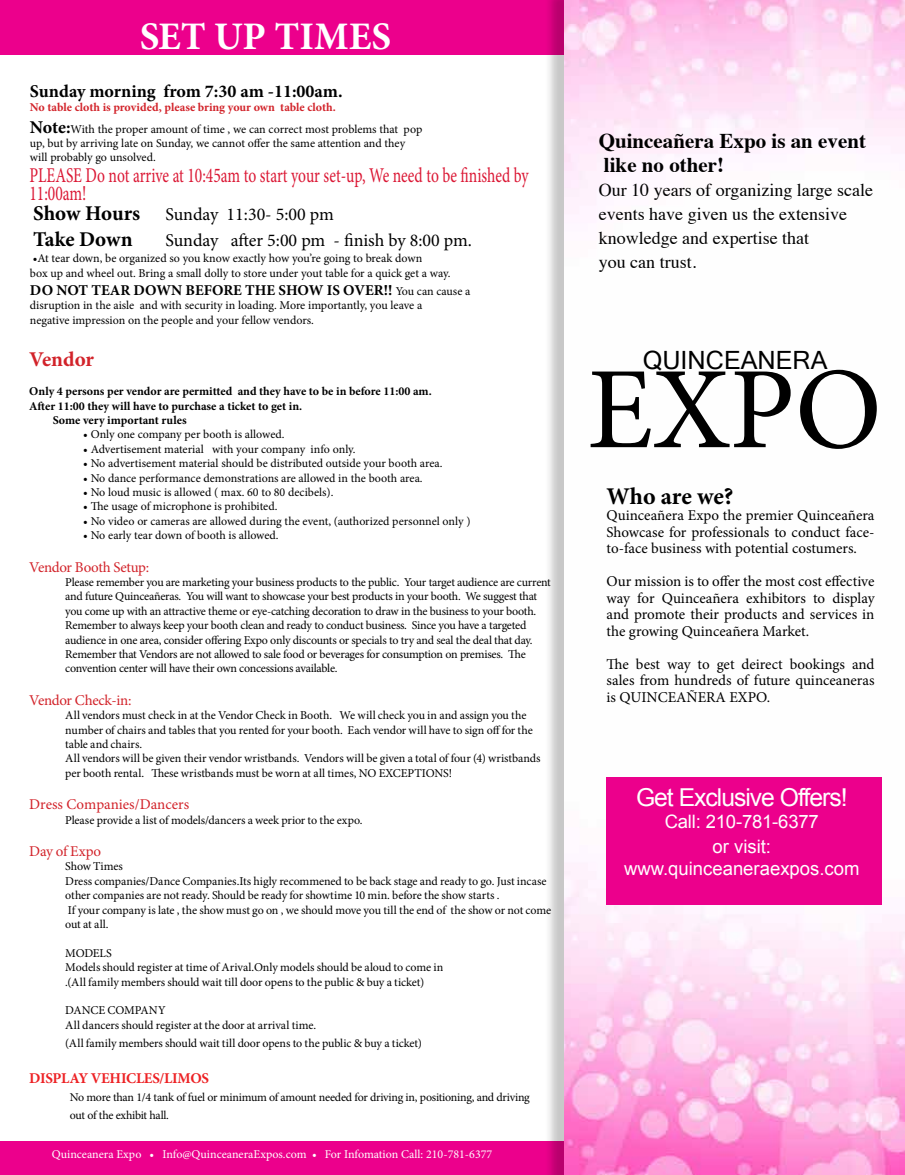
<style>
.page{position:relative;width:905px;height:1175px;background:#fff}
.page>*{position:absolute;margin:0;border:0;box-sizing:border-box;transform-origin:0 0}
.t1{font:116.25px "Minion Pro";color:#000}
.t2{font:700 39px "Minion Pro";color:#fff}
.t3{font:25.2px "Microsoft Sans Serif";color:#000}
.t4{font:24.6px "Arial";letter-spacing:-.04em;color:#fff}
.t5{font:700 24px "Minion Pro";letter-spacing:-.005em;color:#000}
.t6{font:21px/18px "Minion Pro";letter-spacing:-.005em;color:#db1734;scale:.74 1}
.t7{font:700 21px/24px "Times";color:#000}
.t8{font:700 21px "Minion Pro";color:#000}
.t9{font:700 21px "Minion Pro";letter-spacing:-.005em;color:#d2232a}
.t10{font:18.45px/25px "Arial";color:#fff;text-align:center}
.t11{font:18px/24px "Times";color:#000}
.t12{font:18px "Minion Pro";letter-spacing:-.005em;color:#000}
.t13{font:700 18px "Minion Pro";color:#000}
.t14{font:15px/16.5px "Minion Pro";color:#000;text-align:justify}
.t15{font:15px "Minion Pro";letter-spacing:-.01em;color:#d2232a}
.t16{font:700 15px "Minion Pro";color:#000}
.t17{font:700 15px "Minion Pro";letter-spacing:-.02em;color:#ed2124}
.t18{font:12px/14.4px "Minion Pro";letter-spacing:-.01em;color:#000}
.t19{font:700 12px "Minion Pro";color:#000}
.t20{font:12px "Minion Pro";color:#fff}
.s1{font-weight:700;color:#d2232a}
.s2{font-weight:700;font-size:18px}
.s3{font-weight:400;font-size:12px}
</style>
<div class="page">
<div style="left:0;top:0;width:904px;height:55px;background:#ec008c"></div>
<div style="left:0;top:1141px;width:904px;height:33px;background:#ec008c"></div>
<div style="left:544px;top:0;width:360px;height:1174px;background:#000;opacity:.22"></div>
<img style="left:564px;top:0;width:340px;height:1174px">
<div style="left:606px;top:777px;width:275px;height:127px;background:#ec008c"></div>
<h2 class="t2" style="left:139px;top:9px;width:254px">SET UP TIMES</h2>
<h3 class="t13" style="left:30px;top:78px;width:314px">Sunday morning from 7:30 am -11:00am.</h3>
<p class="t18" style="left:30px;top:96px;width:394px;line-height:21.6px"><span class="s1">No table cloth is provided, please bring your own table cloth.<br></span><span class="s2">Note:</span>With the proper amount of time , we can correct most problems that pop</p>
<p class="t18" style="left:30px;top:136px;width:377px">up, but by arriving late on Sunday, we cannot offer the same attention and they will probably go unsolved.</p>
<h3 class="t6" style="left:29px;top:166px;width:676px">PLEASE Do not arrive at 10:45am to start your set-up, We need to be finished by<br>11:00am!</h3>
<h3 class="t8" style="left:33px;top:199px;width:108px">Show Hours</h3>
<h3 class="t12" style="left:165px;top:202px;width:170px">Sunday 11:30- 5:00 pm</h3>
<h3 class="t8" style="left:33px;top:224px;width:101px">Take Down</h3>
<h3 class="t12" style="left:165px;top:228px;width:308px">Sunday after 5:00 pm - finish by 8:00 pm.</h3>
<p class="t18" style="left:30px;top:251px;width:422px">•At tear down, be organized so you know exactly how you’re going to break down<br>box up and wheel out. Bring a small dolly to store under yout table for a quick get a way.</p>
<p class="t16" style="left:30px;top:279px;width:442px">DO NOT TEAR DOWN BEFORE THE SHOW IS OVER!! <span class="s3">You can cause a</span></p>
<p class="t18" style="left:30px;top:298px;width:394px">disruption in the aisle and with security in loading. More importantly, you leave a negative impression on the people and your fellow vendors.</p>
<h3 class="t9" style="left:29px;top:345px;width:66px">Vendor</h3>
<p class="t19" style="left:29px;top:383px;width:404px">Only 4 persons per vendor are permitted and they have to be in before 11:00 am.</p>
<p class="t19" style="left:29px;top:397px;width:274px">After 11:00 they will have to purchase a ticket to get in.</p>
<p class="t19" style="left:53px;top:412px;width:135px">Some very important rules</p>
<p class="t18" style="left:83px;top:427px;width:203px">• Only one company per booth is allowed.</p>
<p class="t18" style="left:83px;top:442px;width:274px">• Advertisement material with your company info only.</p>
<p class="t18" style="left:83px;top:456px;width:361px">• No advertisement material should be distributed outside your booth area.</p>
<p class="t18" style="left:83px;top:471px;width:341px">• No dance performance demonstrations are allowed in the booth area.</p>
<p class="t18" style="left:83px;top:485px;width:251px">• No loud music is allowed ( max. 60 to 80 decibels).</p>
<p class="t18" style="left:83px;top:499px;width:196px">• The usage of microphone is prohibited.</p>
<p class="t18" style="left:83px;top:514px;width:389px">• No video or cameras are allowed during the event, (authorized personnel only )</p>
<p class="t18" style="left:83px;top:528px;width:197px">• No early tear down of booth is allowed.</p>
<p class="t15" style="left:29px;top:557px;width:121px">Vendor Booth Setup:</p>
<p class="t18" style="left:65px;top:575px;width:487px">Please remember you are marketing your business products to the public. Your target audience are current and future Quinceañeras. You will want to showcase your best products in your booth. We suggest that you come up with an attractive theme or eye-catching decoration to draw in the business to your booth.<br>Remember to always keep your booth clean and ready to conduct business. Since you have a targeted audience in one area, consider offering Expo only discounts or specials to try and seal the deal that day.<br>Remember that Vendors are not allowed to sale food or beverages for consumption on premises. The convention center will have their own concessions available.</p>
<p class="t15" style="left:29px;top:690px;width:104px">Vendor Check-in:</p>
<p class="t18" style="left:65px;top:708px;width:477px">All vendors must check in at the Vendor Check in Booth. We will check you in and assign you the number of chairs and tables that you rented for your booth. Each vendor will have to sign off for the table and chairs.<br>All vendors will be given their vendor wristbands. Vendors will be given a total of four (4) wristbands per booth rental. These wristbands must be worn at all times, NO EXCEPTIONS!</p>
<p class="t15" style="left:29px;top:794px;width:161px">Dress Companies/Dancers</p>
<p class="t18" style="left:65px;top:812px;width:299px">Please provide a list of models/dancers a week prior to the expo.</p>
<p class="t15" style="left:29px;top:841px;width:73px">Day of Expo</p>
<p class="t18" style="left:65px;top:859px;width:487px">Show Times<br>Dress companies/Dance Companies.Its higly recommened to be back stage and ready to go. Just incase other companies are not ready. Should be ready for showtime 10 min. before the show starts .<br>If your company is late , the show must go on , we should move you till the end of the show or not come out at all.</p>
<p class="t18" style="left:65px;top:945px;width:379px">MODELS<br>Models should register at time of Arival.Only models should be aloud to come in .(All family members should wait till door opens to the public &amp; buy a ticket)</p>
<p class="t18" style="left:65px;top:1003px;width:252px">DANCE COMPANY<br>All dancers should register at the door at arrival time.</p>
<p class="t18" style="left:65px;top:1035px;width:358px">(All family members should wait till door opens to the public &amp; buy a ticket)</p>
<p class="t17" style="left:29px;top:1067px;width:181px">DISPLAY VEHICLES/LIMOS</p>
<p class="t18" style="left:70px;top:1088px;width:461px;line-height:18px">No more than 1/4 tank of fuel or minimum of amount needed for driving in, positioning, and driving out of the exhibit hall.</p>
<p class="t20" style="left:52px;top:1146px;width:442px">Quinceanera Expo • Info@QuinceaneraExpos.com • For Infomation Call: 210-781-6377</p>
<h3 class="t7" style="left:598px;top:127px;width:269px">Quinceañera Expo is an event like no other!</h3>
<h3 class="t11" style="left:598px;top:177px;width:276px">Our 10 years of organizing large scale events have given us the extensive knowledge and expertise that<br>you can trust.</h3>
<h3 class="t3" style="left:643px;top:346px;width:186px">QUINCEANERA</h3>
<h1 class="t1" style="left:587px;top:332px;width:296px">EXPO</h1>
<h3 class="t5" style="left:606px;top:479px;width:128px">Who are we?</h3>
<p class="t14" style="left:606px;top:507px;width:269px">Quinceañera Expo the premier Quinceañera Showcase for professionals to conduct face&shy;to-face business with potential costumers.</p>
<p class="t14" style="left:606px;top:573px;width:269px">Our mission is to offer the most cost effective way for Quinceañera exhibitors to display and promote their products and services in the growing Quinceañera Market.</p>
<p class="t14" style="left:606px;top:656px;width:269px">The best way to get deirect bookings and sales from hundreds of future quinceaneras is QUINCEAÑERA EXPO.</p>
<h3 class="t4" style="left:636px;top:781px;width:213px">Get Exclusive Offers!</h3>
<h3 class="t10" style="left:664px;top:809px;width:156px">Call: 210-781-6377 or visit:</h3>
<h3 class="t10" style="left:624px;top:856px;width:237px">www.quinceaneraexpos.com</h3>
</div>
